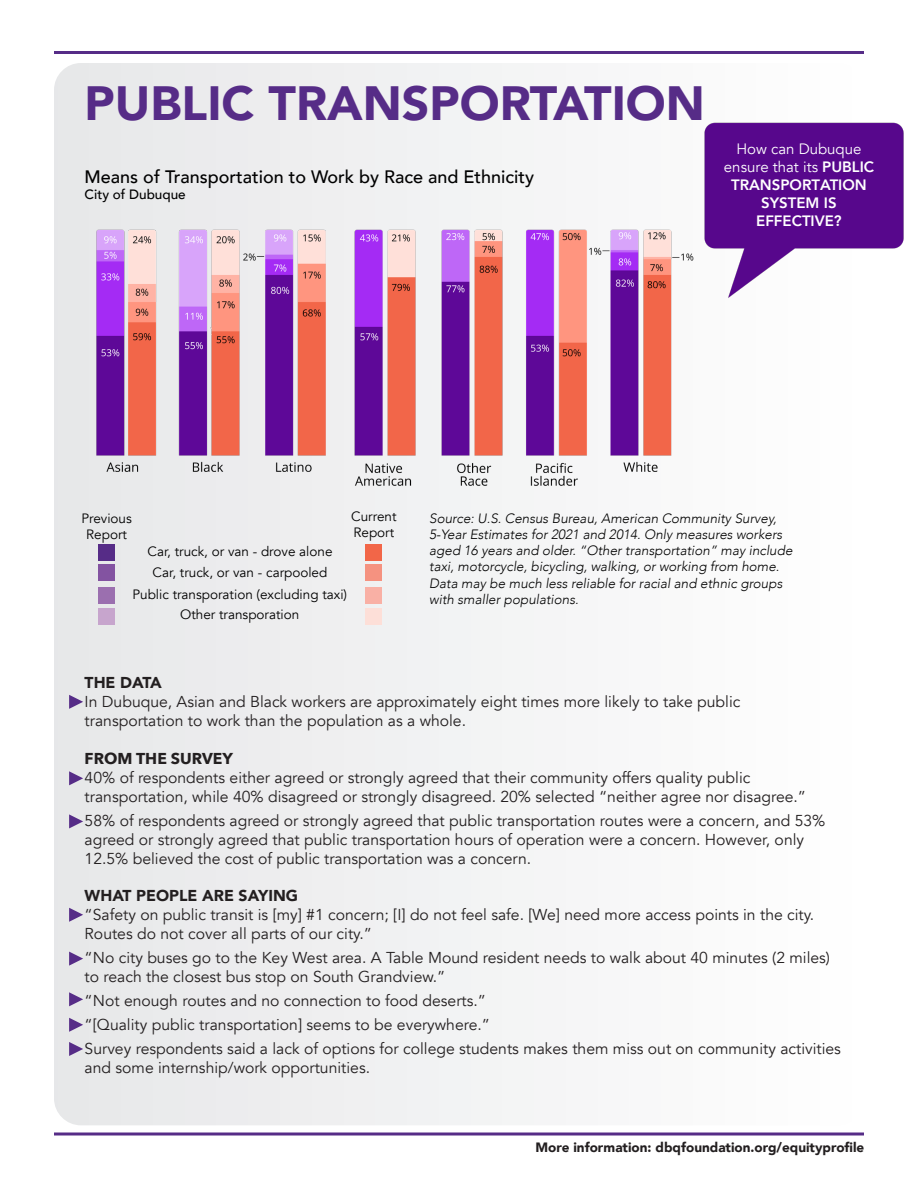
<style>
.page{position:relative;width:918px;height:1188px;background:#fff}
.page>*{position:absolute;margin:0;border:0;box-sizing:border-box;transform-origin:0 0}
.t1{font:900 48px "Avenir";color:#562c87}
.t2{font:500 18px "Avenir";color:#000}
.t3{font:15.75px/18.9px "Avenir";color:#231f20}
.t4{font:900 15.75px "Avenir";color:#231f20}
.t5{font:700 15.75px "Avenir Next";color:#231f20}
.t6{font:800 15px/18px "Avenir";color:#fff;text-align:center}
.t7{font:italic 300 13.5px/16.2px "Avenir";color:#000}
.t8{font:13.5px/16.2px "Avenir";color:#000}
.t9{font:900 13.5px "Avenir";color:#231f20}
.t10{font:500 13.5px "Avenir";color:#000}
.s1{font-weight:400}
</style>
<div class="page">
<svg style="left:54px;top:1132px;width:810px;height:4px;background:#8060a4"></svg>
<hr style="left:54px;top:51px;width:810px;height:3px;background:#562c87">
<div style="left:54px;top:63px;width:480px;height:1062px;background:#eeeeef"></div>
<img style="left:704px;top:122px;width:200px;height:176px">
<svg style="left:69px;top:908px;width:14px;height:14px"></svg>
<svg style="left:69px;top:952px;width:14px;height:14px"></svg>
<svg style="left:69px;top:771px;width:14px;height:14px"></svg>
<svg style="left:69px;top:695px;width:14px;height:14px"></svg>
<svg style="left:69px;top:992px;width:14px;height:14px"></svg>
<svg style="left:69px;top:814px;width:14px;height:14px"></svg>
<svg style="left:69px;top:1018px;width:14px;height:14px"></svg>
<svg style="left:69px;top:1042px;width:14px;height:14px"></svg>
<img style="left:85px;top:227px;width:609px;height:263px">
<div style="left:99px;top:565px;width:16px;height:16px;background:#8353a1"></div>
<div style="left:99px;top:544px;width:16px;height:16px;background:#562c87"></div>
<div style="left:99px;top:608px;width:16px;height:16px;background:#c7a5cd"></div>
<div style="left:99px;top:588px;width:16px;height:16px;background:#9b6faf"></div>
<div style="left:366px;top:565px;width:16px;height:16px;background:#f59280"></div>
<div style="left:366px;top:544px;width:16px;height:16px;background:#f26648"></div>
<div style="left:366px;top:608px;width:16px;height:16px;background:#fddfd8"></div>
<div style="left:366px;top:588px;width:16px;height:16px;background:#f9b0a5"></div>
<p class="t1" style="left:85px;top:62px;width:622px">PUBLIC TRANSPORTATION</p>
<p class="t2" style="left:85px;top:161px;width:451px">Means of Transportation to Work by Race and Ethnicity</p>
<p class="t10" style="left:85px;top:183px;width:103px">City of Dubuque</p>
<p class="t6" style="left:724px;top:140px;width:152px"><span class="s1">How can Dubuque ensure that its</span> PUBLIC<br>TRANSPORTATION<br>SYSTEM IS<br>EFFECTIVE?</p>
<p class="t8" style="left:81px;top:510px;width:52px;text-align:center">Previous<br>Report</p>
<p class="t8" style="left:351px;top:509px;width:47px">Current<br>Report</p>
<p class="t8" style="left:148px;top:544px;width:187px">Car, truck, or van - drove alone</p>
<p class="t8" style="left:153px;top:564px;width:176px">Car, truck, or van - carpooled</p>
<p class="t8" style="left:132px;top:587px;width:216px">Public transporation (excluding taxi)</p>
<p class="t8" style="left:180px;top:606px;width:121px">Other transporation</p>
<p class="t7" style="left:429px;top:510px;width:365px">Source: U.S. Census Bureau, American Community Survey, 5-Year Estimates for 2021 and 2014. Only measures workers aged 16 years and older. “Other transportation” may include taxi, motorcycle, bicycling, walking, or working from home.<br>Data may be much less reliable for racial and ethnic groups with smaller populations.</p>
<p class="t4" style="left:85px;top:669px;width:79px">THE DATA</p>
<p class="t3" style="left:85px;top:693px;width:657px">In Dubuque, Asian and Black workers are approximately eight times more likely to take public</p>
<p class="t3" style="left:85px;top:712px;width:383px">transportation to work than the population as a whole.</p>
<p class="t5" style="left:85px;top:745px;width:150px">FROM THE SURVEY</p>
<p class="t3" style="left:85px;top:768px;width:667px">40% of respondents either agreed or strongly agreed that their community offers quality public</p>
<p class="t3" style="left:85px;top:787px;width:723px">transportation, while 40% disagreed or strongly disagreed. 20% selected “neither agree nor disagree.”</p>
<p class="t3" style="left:85px;top:811px;width:742px">58% of respondents agreed or strongly agreed that public transportation routes were a concern, and 53% agreed or strongly agreed that public transportation hours of operation were a concern. However, only<br>12.5% believed the cost of public transportation was a concern.</p>
<p class="t4" style="left:85px;top:882px;width:215px">WHAT PEOPLE ARE SAYING</p>
<p class="t3" style="left:85px;top:906px;width:731px">“Safety on public transit is [my] #1 concern; [I] do not feel safe. [We] need more access points in the city.<br>Routes do not cover all parts of our city.”</p>
<p class="t3" style="left:85px;top:949px;width:747px">“No city buses go to the Key West area. A Table Mound resident needs to walk about 40 minutes (2 miles) to reach the closest bus stop on South Grandview.”</p>
<p class="t3" style="left:85px;top:992px;width:403px">“Not enough routes and no connection to food deserts.”</p>
<p class="t3" style="left:85px;top:1016px;width:407px">“[Quality public transportation] seems to be everywhere.”</p>
<p class="t3" style="left:85px;top:1040px;width:758px">Survey respondents said a lack of options for college students makes them miss out on community activities and some internship/work opportunities.</p>
<p class="t9" style="left:535px;top:1136px;width:330px">More information: dbqfoundation.org/equityprofile</p>
</div>
